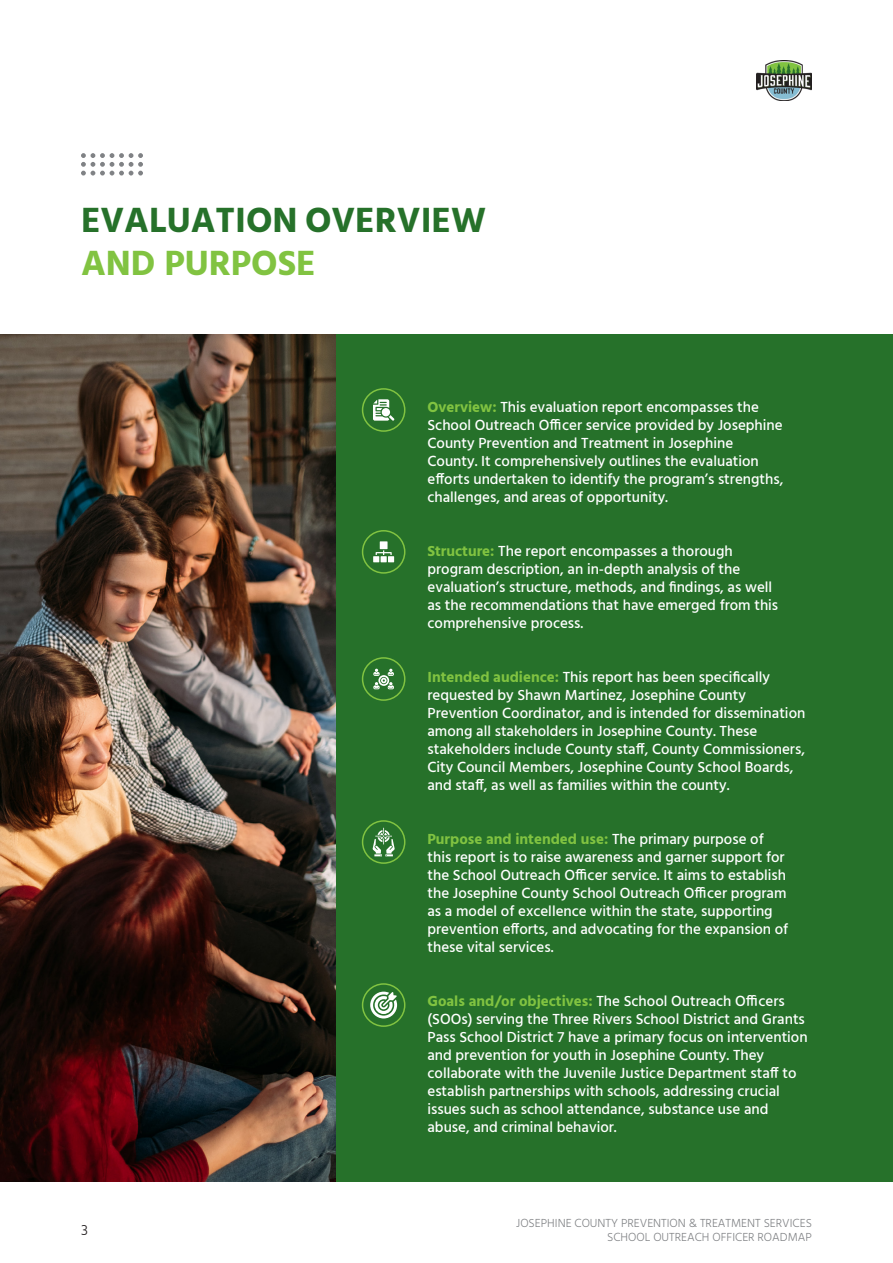
<style>
.page{position:relative;width:893px;height:1263px;background:#fff}
.page>*{position:absolute;margin:0;border:0;box-sizing:border-box;transform-origin:0 0}
.t1{font:700 36px/43.2px "Hind";color:#26712a}
.t2{font:500 15px/18px "Hind";color:#fff}
.t3{font:300 15px "Hind";color:#231f20}
.t4{font:300 12px/14.4px "Hind";color:#808285;text-align:right}
.s1{color:#81c341}
.s2{font-weight:700;color:#81c341}
</style>
<div class="page">
<svg style="left:81px;top:153px;width:62px;height:23px"></svg>
<img style="left:757px;top:60px;width:55px;height:41px">
<img style="left:0;top:335px;width:337px;height:847px">
<div style="left:337px;top:335px;width:556px;height:847px;background:#26712a"></div>
<svg style="left:373px;top:399px;width:21px;height:22px"></svg>
<div style="left:362px;top:388px;width:43px;height:44px;border:2px solid #81c341;border-radius:50%"></div>
<div style="left:362px;top:530px;width:43px;height:44px;border:2px solid #81c341;border-radius:50%"></div>
<div style="left:362px;top:657px;width:43px;height:44px;border:2px solid #81c341;border-radius:50%"></div>
<div style="left:362px;top:820px;width:43px;height:44px;border:2px solid #81c341;border-radius:50%"></div>
<div style="left:362px;top:983px;width:43px;height:44px;border:2px solid #81c341;border-radius:50%"></div>
<div style="left:380px;top:541px;width:8px;height:8px;background:#fff"></div>
<svg style="left:373px;top:550px;width:21px;height:12px"></svg>
<svg style="left:373px;top:669px;width:21px;height:20px"></svg>
<svg style="left:370px;top:992px;width:27px;height:26px"></svg>
<svg style="left:373px;top:828px;width:22px;height:28px"></svg>
<p class="t1" style="left:81px;top:198px;width:407px">EVALUATION OVERVIEW<br><span class="s1">AND PURPOSE</span></p>
<p class="t2" style="left:427px;top:399px;width:357px"><span class="s2">Overview:</span> This evaluation report encompasses the School Outreach Officer service provided by Josephine County Prevention and Treatment in Josephine County. It comprehensively outlines the evaluation efforts undertaken to identify the program’s strengths, challenges, and areas of opportunity.</p>
<p class="t2" style="left:427px;top:543px;width:352px"><span class="s2">Structure:</span> The report encompasses a thorough program description, an in-depth analysis of the evaluation’s structure, methods, and findings, as well as the recommendations that have emerged from this comprehensive process.</p>
<p class="t2" style="left:427px;top:669px;width:379px"><span class="s2">Intended audience:</span> This report has been specifically requested by Shawn Martinez, Josephine County Prevention Coordinator, and is intended for dissemination among all stakeholders in Josephine County. These stakeholders include County staff, County Commissioners, City Council Members, Josephine County School Boards, and staff, as well as families within the county.</p>
<p class="t2" style="left:427px;top:831px;width:362px"><span class="s2">Purpose and intended use:</span> The primary purpose of this report is to raise awareness and garner support for the School Outreach Officer service. It aims to establish the Josephine County School Outreach Officer program as a model of excellence within the state, supporting prevention efforts, and advocating for the expansion of these vital services.</p>
<p class="t3" style="left:81px;top:1220px;width:8px">3</p>
<p class="t2" style="left:427px;top:993px;width:382px"><span class="s2">Goals and/or objectives:</span> The School Outreach Officers (SOOs) serving the Three Rivers School District and Grants Pass School District 7 have a primary focus on intervention and prevention for youth in Josephine County. They collaborate with the Juvenile Justice Department staff to establish partnerships with schools, addressing crucial issues such as school attendance, substance use and abuse, and criminal behavior.</p>
<p class="t4" style="left:516px;top:1216px;width:297px">JOSEPHINE COUNTY PREVENTION &amp; TREATMENT SERVICES<br>SCHOOL OUTREACH OFFICER ROADMAP</p>
</div>
